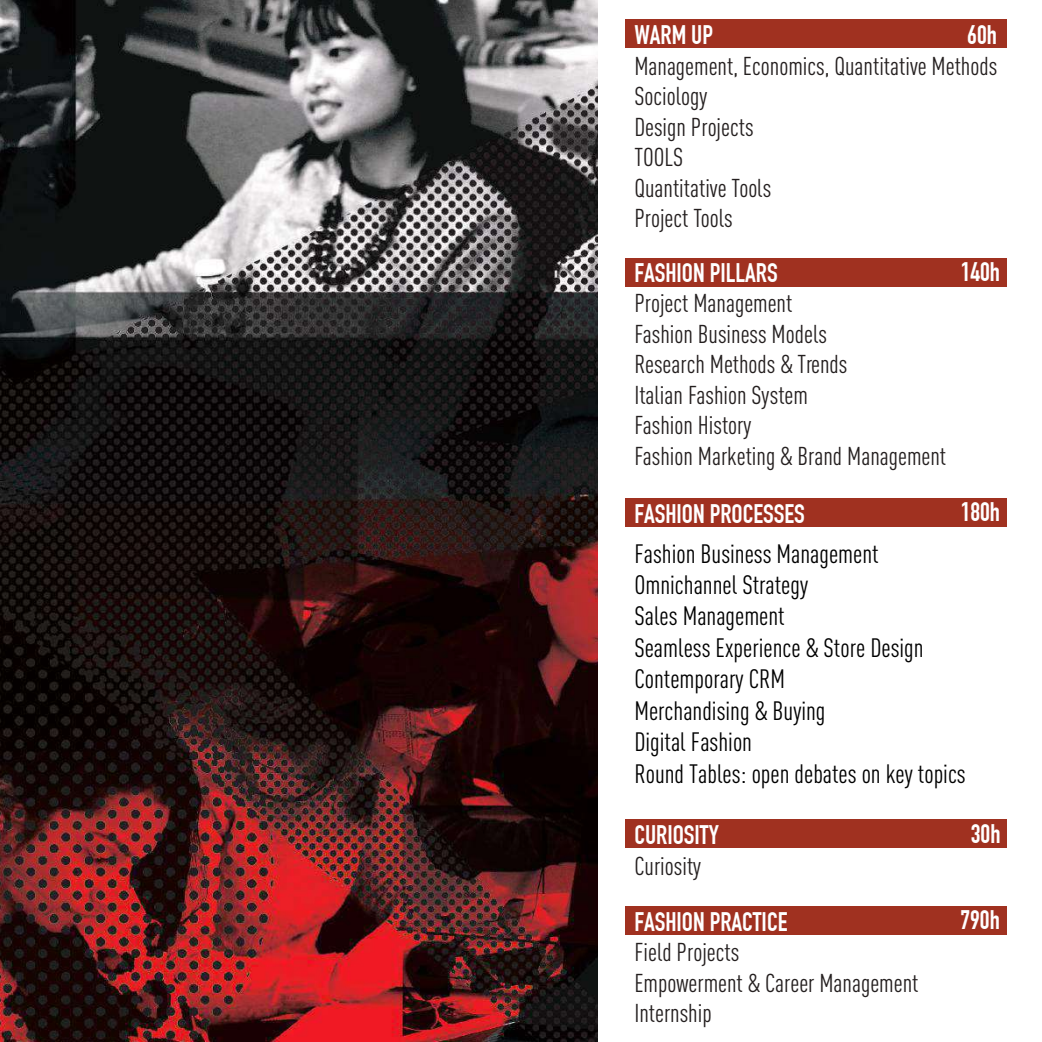
<style>
.page{position:relative;width:1042px;height:1042px;background:#fff}
.page>*{position:absolute;margin:0;border:0;box-sizing:border-box;transform-origin:0 0}
.t1{font:26.25px/31.3px "DIN Cond";color:#000}
.t2{font:700 26.25px "DIN Condensed";color:#fff}
.t3{font:25.55px/30.6px "DIN Cond";color:#241f1f}
</style>
<div class="page">
<img style="left:0;top:0;width:598px;height:1042px">
<div style="left:625px;top:19px;width:381px;height:29px;background:#a03120"></div>
<div style="left:625px;top:258px;width:381px;height:29px;background:#a03120"></div>
<div style="left:625px;top:498px;width:381px;height:28px;background:#a03120"></div>
<div style="left:625px;top:819px;width:381px;height:29px;background:#a03120"></div>
<div style="left:625px;top:906px;width:381px;height:29px;background:#a03120"></div>
<p class="t2" style="left:634px;top:19px;width:80px">WARM UP</p>
<p class="t2" style="left:967px;top:19px;width:31px">60h</p>
<p class="t3" style="left:634px;top:50px;width:364px">Management, Economics, Quantitative Methods<br>Sociology<br>Design Projects<br>TOOLS<br>Quantitative Tools<br>Project Tools</p>
<p class="t2" style="left:634px;top:257px;width:145px">FASHION PILLARS</p>
<p class="t3" style="left:634px;top:288px;width:313px">Project Management<br>Fashion Business Models<br>Research Methods &amp; Trends<br>Italian Fashion System<br>Fashion History<br>Fashion Marketing &amp; Brand Management</p>
<p class="t2" style="left:634px;top:498px;width:172px">FASHION PROCESSES</p>
<p class="t2" style="left:960px;top:256px;width:41px">140h</p>
<p class="t2" style="left:960px;top:496px;width:41px">180h</p>
<p class="t1" style="left:634px;top:537px;width:333px">Fashion Business Management<br>Omnichannel Strategy<br>Sales Management<br>Seamless Experience &amp; Store Design<br>Contemporary CRM<br>Merchandising &amp; Buying<br>Digital Fashion<br>Round Tables: open debates on key topics</p>
<p class="t2" style="left:634px;top:819px;width:86px">CURIOSITY</p>
<p class="t3" style="left:634px;top:850px;width:68px">Curiosity</p>
<p class="t2" style="left:634px;top:906px;width:155px">FASHION PRACTICE</p>
<p class="t3" style="left:634px;top:936px;width:285px">Field Projects<br>Empowerment &amp; Career Management<br>Internship</p>
<p class="t2" style="left:971px;top:818px;width:31px">30h</p>
<p class="t2" style="left:960px;top:904px;width:41px">790h</p>
</div>
